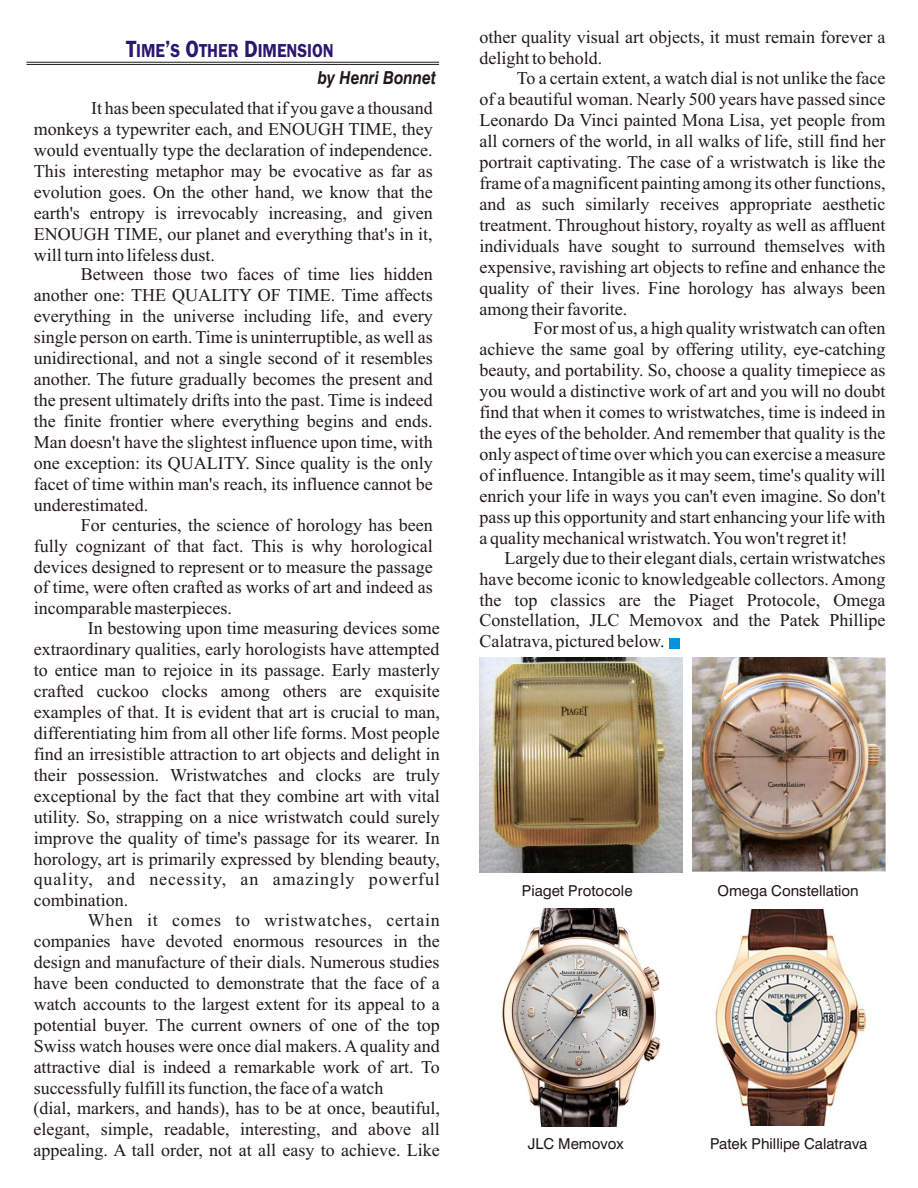
<style>
.page{position:relative;width:918px;height:1188px;background:#fff}
.page>*{position:absolute;margin:0;border:0;box-sizing:border-box;transform-origin:0 0}
.t1{font:600 19.5px "Franklin Gothic";color:#291770;scale:.86 1}
.t2{font:18px/21px "Times New Roman";color:#1f1a17;text-align:justify}
.t3{font:italic 700 17.85px "Swiss 721 BT";color:#1f1a17;scale:.86 1}
.t4{font:15px "Swiss 721 BT";color:#1f1a17}
.s1{font-size:24.3px}
</style>
<div class="page">
<hr style="left:27px;top:62px;width:412px;height:1px;background:#1f1a17">
<hr style="left:27px;top:64px;width:412px;height:1px;background:#1f1a17">
<img style="left:480px;top:658px;width:203px;height:214px">
<img style="left:692px;top:658px;width:194px;height:214px">
<img style="left:715px;top:909px;width:152px;height:216px">
<img style="left:502px;top:908px;width:159px;height:219px">
<div style="left:670px;top:638px;width:10px;height:10px;background:#0094de"></div>
<p class="t1" style="left:126px;top:43px;width:243px"><span class="s1">T</span>IME<span class="s1">’</span>S <span class="s1">O</span>THER <span class="s1">D</span>IMENSION</p>
<p class="t3" style="left:318px;top:70px;width:139px">by Henri Bonnet</p>
<p class="t2" style="left:34px;top:99px;width:401px;text-indent:57px">It has been speculated that if you gave a thousand monkeys a typewriter each, and ENOUGH TIME, they would eventually type the declaration of independence.<br>This interesting metaphor may be evocative as far as evolution goes. On the other hand, we know that the earth's entropy is irrevocably increasing, and given ENOUGH TIME, our planet and everything that's in it, will turn into lifeless dust.</p>
<p class="t2" style="left:34px;top:266px;width:401px;text-indent:47px">Between those two faces of time lies hidden another one: THE QUALITY OF TIME. Time affects everything in the universe including life, and every single person on earth. Time is uninterruptible, as well as unidirectional, and not a single second of it resembles another. The future gradually becomes the present and the present ultimately drifts into the past. Time is indeed the finite frontier where everything begins and ends.<br>Man doesn't have the slightest influence upon time, with one exception: its QUALITY. Since quality is the only facet of time within man's reach, its influence cannot be underestimated.</p>
<p class="t2" style="left:34px;top:516px;width:401px;text-indent:47px">For centuries, the science of horology has been fully cognizant of that fact. This is why horological devices designed to represent or to measure the passage of time, were often crafted as works of art and indeed as incomparable masterpieces.</p>
<p class="t2" style="left:34px;top:620px;width:408px;text-indent:54px">In bestowing upon time measuring devices some extraordinary qualities, early horologists have attempted to entice man to rejoice in its passage. Early masterly crafted cuckoo clocks among others are exquisite examples of that. It is evident that art is crucial to man, differentiating him from all other life forms. Most people find an irresistible attraction to art objects and delight in their possession. Wristwatches and clocks are truly exceptional by the fact that they combine art with vital utility. So, strapping on a nice wristwatch could surely improve the quality of time's passage for its wearer. In horology, art is primarily expressed by blending beauty, quality, and necessity, an amazingly powerful combination.</p>
<p class="t2" style="left:34px;top:912px;width:408px;text-align:left;text-indent:54px">When it comes to wristwatches, certain companies have devoted enormous resources in the design and manufacture of their dials. Numerous studies have been conducted to demonstrate that the face of a watch accounts to the largest extent for its appeal to a potential buyer. The current owners of one of the top Swiss watch houses were once dial makers. A quality and attractive dial is indeed a remarkable work of art. To successfully fulfill its function, the face of a watch<br>(dial, markers, and hands), has to be at once, beautiful, elegant, simple, readable, interesting, and above all appealing. A tall order, not at all easy to achieve. Like</p>
<p class="t2" style="left:479px;top:29px;width:408px">other quality visual art objects, it must remain forever a delight to behold.</p>
<p class="t2" style="left:479px;top:69px;width:408px;text-indent:37px">To a certain extent, a watch dial is not unlike the face of a beautiful woman. Nearly 500 years have passed since Leonardo Da Vinci painted Mona Lisa, yet people from all corners of the world, in all walks of life, still find her portrait captivating. The case of a wristwatch is like the frame of a magnificent painting among its other functions, and as such similarly receives appropriate aesthetic treatment. Throughout history, royalty as well as affluent individuals have sought to surround themselves with expensive, ravishing art objects to refine and enhance the quality of their lives. Fine horology has always been among their favorite.</p>
<p class="t2" style="left:479px;top:320px;width:408px;text-indent:54px">For most of us, a high quality wristwatch can often achieve the same goal by offering utility, eye-catching beauty, and portability. So, choose a quality timepiece as you would a distinctive work of art and you will no doubt find that when it comes to wristwatches, time is indeed in the eyes of the beholder. And remember that quality is the only aspect of time over which you can exercise a measure of influence. Intangible as it may seem, time's quality will enrich your life in ways you can't even imagine. So don't pass up this opportunity and start enhancing your life with a quality mechanical wristwatch. You won't regret it!</p>
<p class="t2" style="left:479px;top:549px;width:408px;text-indent:25px">Largely due to their elegant dials, certain wristwatches have become iconic to knowledgeable collectors. Among the top classics are the Piaget Protocole, Omega Constellation, JLC Memovox and the Patek Phillipe Calatrava, pictured below.</p>
<p class="t4" style="left:522px;top:885px;width:112px">Piaget Protocole</p>
<p class="t4" style="left:717px;top:885px;width:143px">Omega Constellation</p>
<p class="t4" style="left:528px;top:1138px;width:97px">JLC Memovox</p>
<p class="t4" style="left:710px;top:1138px;width:159px">Patek Phillipe Calatrava</p>
</div>
